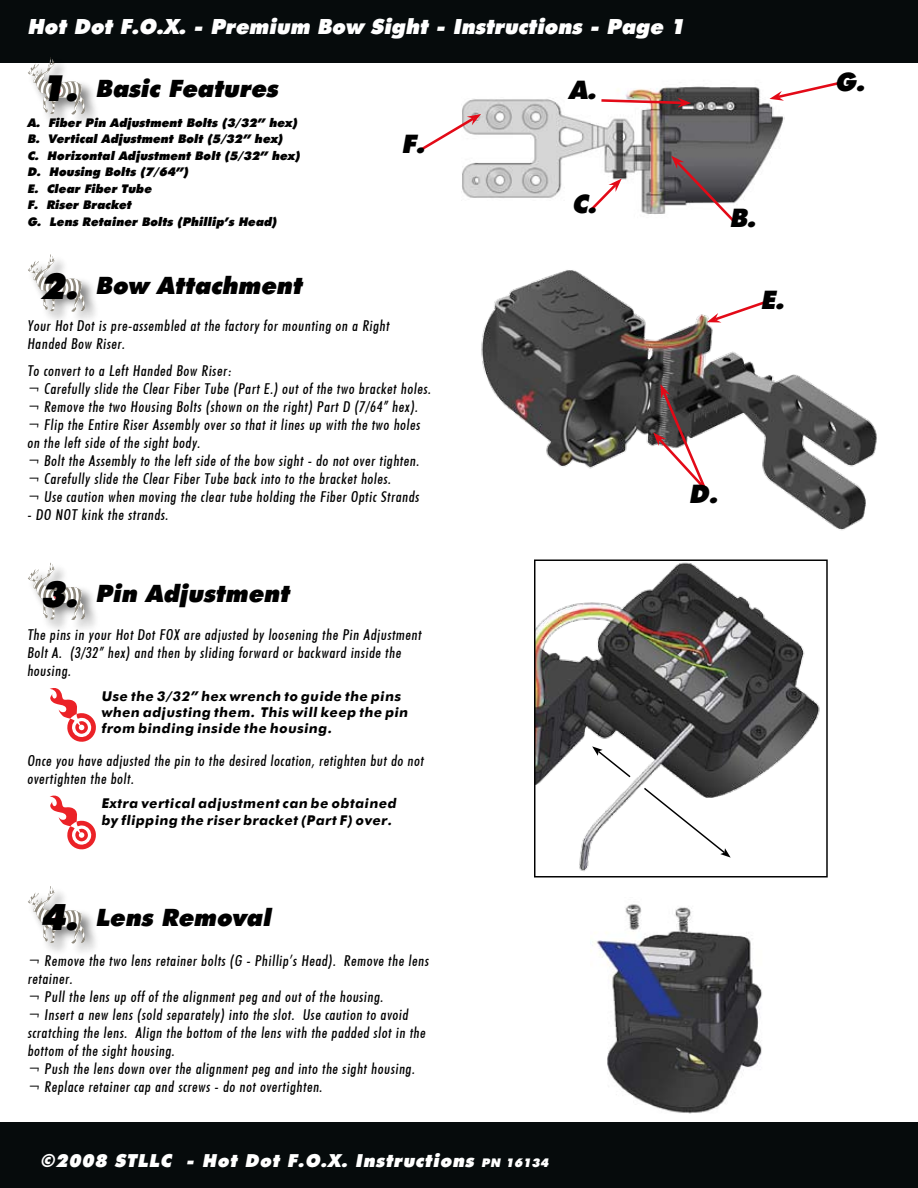
<style>
.page{position:relative;width:918px;height:1188px;background:#fff}
.page>*{position:absolute;margin:0;border:0;box-sizing:border-box;transform-origin:0 0}
.t1{font:italic 700 expanded 25.65px "Futuri SW";color:#000}
.t2{font:italic 700 expanded 24px "Futuri SW";color:#000}
.t3{font:italic 700 expanded 21px "Futuri SW";color:#fff}
.t4{font:italic 700 expanded 18px "Futuri SW";letter-spacing:.04em;color:#fff}
.t5{font:italic 15px/18px "Futuri Condensed SW";letter-spacing:.04em;color:#000}
.t6{font:italic 700 13.5px/16.2px "Futuri SW";letter-spacing:.04em;color:#000}
.t7{font:italic 700 expanded 12px/16.5px "Futuri SW";color:#000}
.s1{font-size:36.3px}
.s2{font-size:12px}
</style>
<div class="page">
<div style="left:0;top:0;width:918px;height:63px;background:#060b0c"></div>
<div style="left:0;top:1122px;width:918px;height:66px;background:#060b0c"></div>
<div style="left:26px;top:56px;width:74px;height:73px;background:#000;opacity:.75"></div>
<svg style="left:41px;top:59px;width:44px;height:52px"></svg>
<svg style="left:41px;top:74px;width:33px;height:33px"></svg>
<svg style="left:43px;top:77px;width:28px;height:28px"></svg>
<svg style="left:46px;top:80px;width:22px;height:22px"></svg>
<svg style="left:48px;top:82px;width:18px;height:17px"></svg>
<svg style="left:51px;top:85px;width:12px;height:12px"></svg>
<div style="left:54px;top:87px;width:7px;height:7px;background:#ec6068;border-radius:50%"></div>
<svg style="left:50px;top:688px;width:46px;height:54px"></svg>
<div style="left:26px;top:253px;width:74px;height:73px;background:#000;opacity:.75"></div>
<svg style="left:41px;top:256px;width:44px;height:52px"></svg>
<svg style="left:41px;top:272px;width:33px;height:32px"></svg>
<svg style="left:43px;top:274px;width:28px;height:28px"></svg>
<svg style="left:46px;top:277px;width:22px;height:22px"></svg>
<svg style="left:48px;top:279px;width:18px;height:18px"></svg>
<svg style="left:51px;top:282px;width:12px;height:12px"></svg>
<div style="left:54px;top:284px;width:7px;height:7px;background:#ec6068;border-radius:50%"></div>
<div style="left:26px;top:562px;width:74px;height:73px;background:#000;opacity:.75"></div>
<svg style="left:41px;top:564px;width:44px;height:53px"></svg>
<svg style="left:41px;top:580px;width:33px;height:33px"></svg>
<svg style="left:43px;top:582px;width:28px;height:28px"></svg>
<svg style="left:46px;top:585px;width:22px;height:22px"></svg>
<svg style="left:48px;top:588px;width:18px;height:17px"></svg>
<svg style="left:51px;top:590px;width:12px;height:12px"></svg>
<div style="left:54px;top:593px;width:7px;height:7px;background:#ec6068;border-radius:50%"></div>
<img style="left:536px;top:562px;width:284px;height:309px">
<div style="left:534px;top:559px;width:294px;height:319px;border:1px solid #000"></div>
<svg style="left:642px;top:786px;width:89px;height:72px"></svg>
<svg style="left:592px;top:746px;width:40px;height:33px"></svg>
<div style="left:26px;top:885px;width:74px;height:73px;background:#000;opacity:.75"></div>
<svg style="left:41px;top:888px;width:44px;height:52px"></svg>
<svg style="left:41px;top:903px;width:33px;height:33px"></svg>
<svg style="left:43px;top:906px;width:28px;height:28px"></svg>
<svg style="left:46px;top:908px;width:22px;height:23px"></svg>
<svg style="left:48px;top:911px;width:18px;height:17px"></svg>
<svg style="left:51px;top:914px;width:12px;height:12px"></svg>
<div style="left:54px;top:916px;width:7px;height:7px;background:#ec6068;border-radius:50%"></div>
<img style="left:590px;top:904px;width:172px;height:210px">
<img style="left:481px;top:270px;width:396px;height:261px">
<svg style="left:653px;top:384px;width:58px;height:113px"></svg>
<svg style="left:707px;top:298px;width:65px;height:25px"></svg>
<svg style="left:50px;top:795px;width:46px;height:55px"></svg>
<img style="left:462px;top:86px;width:323px;height:129px">
<svg style="left:599px;top:98px;width:92px;height:10px"></svg>
<svg style="left:588px;top:179px;width:34px;height:34px"></svg>
<svg style="left:671px;top:156px;width:69px;height:69px"></svg>
<svg style="left:418px;top:114px;width:63px;height:40px"></svg>
<svg style="left:770px;top:81px;width:73px;height:20px"></svg>
<h3 class="t3" style="left:27px;top:11px;width:659px">Hot Dot F.O.X. - Premium Bow Sight - Instructions - Page 1</h3>
<h2 class="t2" style="left:40px;top:71px;width:239px"><span class="s1">1.</span> Basic Features</h2>
<h1 class="t1" style="left:569px;top:71px;width:29px">A.</h1>
<p class="t7" style="left:27px;top:114px;width:274px">A. Fiber Pin Adjustment Bolts (3/32” hex)<br>B. Vertical Adjustment Bolt (5/32” hex)<br>C. Horizontal Adjustment Bolt (5/32” hex)<br>D. Housing Bolts (7/64”)<br>E. Clear Fiber Tube<br>F. Riser Bracket<br>G. Lens Retainer Bolts (Phillip’s Head)</p>
<h1 class="t1" style="left:401px;top:126px;width:25px">F.</h1>
<h1 class="t1" style="left:571px;top:185px;width:27px">C.</h1>
<h1 class="t1" style="left:729px;top:199px;width:28px">B.</h1>
<h2 class="t2" style="left:40px;top:268px;width:263px"><span class="s1">2.</span> Bow Attachment</h2>
<p class="t5" style="left:27px;top:316px;width:364px">Your Hot Dot is pre-assembled at the factory for mounting on a Right<br>Handed Bow Riser.</p>
<p class="t5" style="left:27px;top:361px;width:405px">To convert to a Left Handed Bow Riser:<br>¬ Carefully slide the Clear Fiber Tube (Part E.) out of the two bracket holes. ¬ Remove the two Housing Bolts (shown on the right) Part D (7/64” hex). ¬ Flip the Entire Riser Assembly over so that it lines up with the two holes on the left side of the sight body.<br>¬ Bolt the Assembly to the left side of the bow sight - do not over tighten. ¬ Carefully slide the Clear Fiber Tube back into to the bracket holes.<br>¬ Use caution when moving the clear tube holding the Fiber Optic Strands</p>
<p class="t5" style="left:27px;top:505px;width:143px">- DO NOT kink the strands.</p>
<h1 class="t1" style="left:760px;top:281px;width:25px">E.</h1>
<h1 class="t1" style="left:688px;top:475px;width:30px">D.</h1>
<h2 class="t2" style="left:40px;top:577px;width:250px"><span class="s1">3.</span> Pin Adjustment</h2>
<p class="t5" style="left:27px;top:626px;width:396px">The pins in your Hot Dot FOX are adjusted by loosening the Pin Adjustment<br>Bolt A. (3/32” hex) and then by sliding forward or backward inside the housing.</p>
<p class="t6" style="left:101px;top:689px;width:308px">Use the 3/32” hex wrench to guide the pins when adjusting them. This will keep the pin from binding inside the housing.</p>
<p class="t5" style="left:27px;top:752px;width:398px">Once you have adjusted the pin to the desired location, retighten but do not overtighten the bolt.</p>
<p class="t6" style="left:101px;top:797px;width:297px">Extra vertical adjustment can be obtained by flipping the riser bracket (Part F) over.</p>
<h2 class="t2" style="left:40px;top:900px;width:232px"><span class="s1">4.</span> Lens Removal</h2>
<p class="t5" style="left:28px;top:951px;width:402px">¬ Remove the two lens retainer bolts (G - Phillip’s Head). Remove the lens retainer.<br>¬ Pull the lens up off of the alignment peg and out of the housing.<br>¬ Insert a new lens (sold separately) into the slot. Use caution to avoid scratching the lens. Align the bottom of the lens with the padded slot in the bottom of the sight housing.<br>¬ Push the lens down over the alignment peg and into the sight housing. ¬ Replace retainer cap and screws - do not overtighten.</p>
<p class="t4" style="left:40px;top:1147px;width:510px">©2008 STLLC - Hot Dot F.O.X. Instructions <span class="s2">PN 16134</span></p>
<h1 class="t1" style="left:835px;top:63px;width:32px">G.</h1>
</div>
